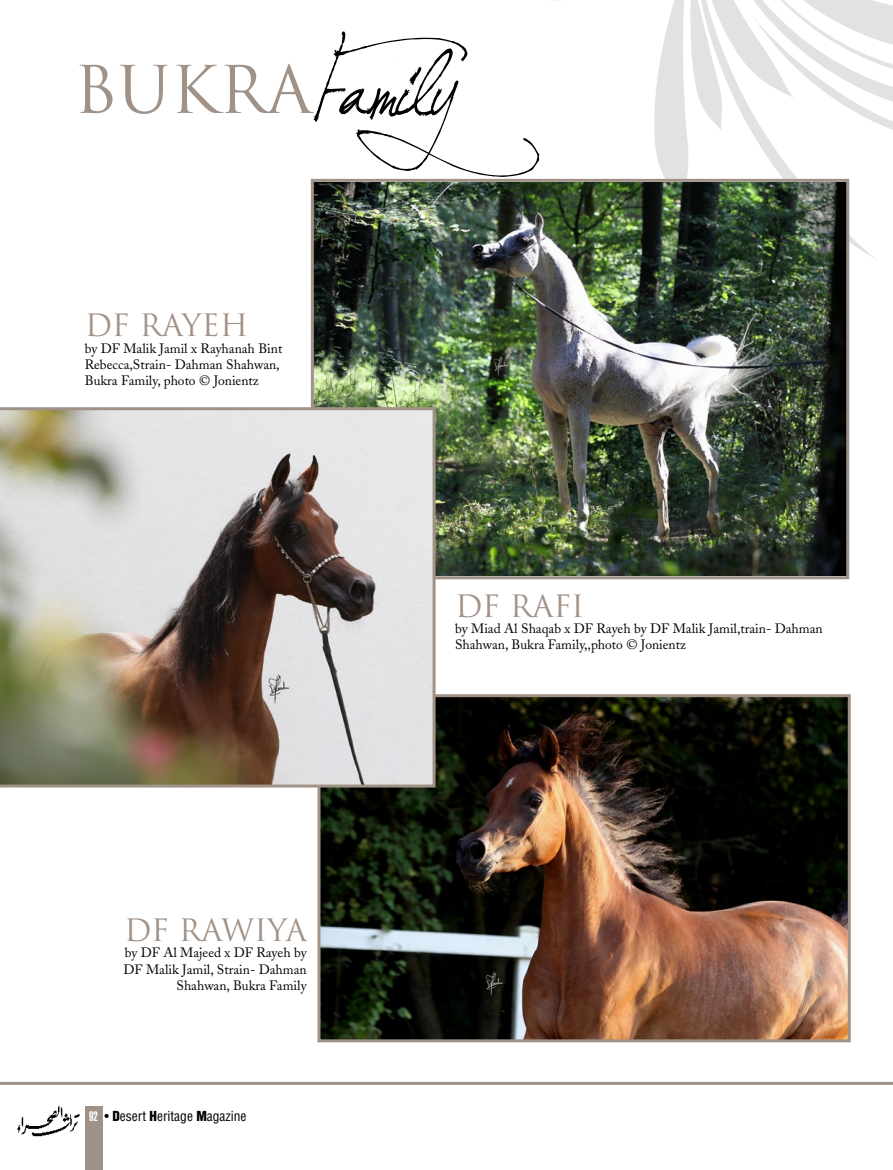
<style>
.page{position:relative;width:893px;height:1170px;background:#fff}
.page>*{position:absolute;margin:0;border:0;box-sizing:border-box;transform-origin:0 0}
.t1{font:112.65px "Jellyka Bees Antique Handwriting";color:#000}
.t2{font:30px "Trajan Pro";color:#a19288}
.t3{font:13.5px/16.2px "Adobe Caslon";color:#000}
.t4{font:condensed 13.5px "Helvetica";color:#000}
.s1{font-family:"Trajan Pro";font-size:63.9px;color:#a19288}
.s2{font-weight:900;font-stretch:extra-condensed;color:#fff}
.s3{font-weight:900}
</style>
<div class="page">
<svg style="left:487px;top:0;width:406px;height:208px"></svg>
<img style="left:315px;top:183px;width:530px;height:392px">
<div style="left:311px;top:179px;width:538px;height:400px;border:3px solid #a19288"></div>
<img style="left:321px;top:698px;width:526px;height:340px">
<div style="left:317px;top:694px;width:534px;height:348px;border:3px solid #a19288"></div>
<img style="left:0;top:407px;width:436px;height:380px">
<hr style="left:0;top:1081px;width:893px;height:3px;background:#a19288">
<div style="left:85px;top:1106px;width:17px;height:63px;background:#a19288"></div>
<img style="left:17px;top:1105px;width:63px;height:32px">
<h1 class="t1" style="left:74px;top:8px;width:542px"><span class="s1">BUKRA</span>Family</h1>
<h2 class="t2" style="left:85px;top:306px;width:165px">DF RAYEH</h2>
<p class="t3" style="left:85px;top:340px;width:199px">by DF Malik Jamil x Rayhanah Bint<br>Rebecca,Strain- Dahman Shahwan,<br>Bukra Family, photo © Jonientz</p>
<h2 class="t2" style="left:124px;top:911px;width:184px">DF RAWIYA</h2>
<p class="t3" style="left:124px;top:944px;width:185px;text-align:right">by DF Al Majeed x DF Rayeh by<br>DF Malik Jamil, Strain- Dahman<br>Shahwan, Bukra Family</p>
<p class="t4" style="left:89px;top:1107px;width:159px"><span class="s2">92</span> • <span class="s3">D</span>esert <span class="s3">H</span>eritage <span class="s3">M</span>agazine</p>
<h2 class="t2" style="left:455px;top:587px;width:131px">DF RAFI</h2>
<p class="t3" style="left:455px;top:620px;width:369px">by Miad Al Shaqab x DF Rayeh by DF Malik Jamil,train- Dahman<br>Shahwan, Bukra Family,,photo © Jonientz</p>
</div>
